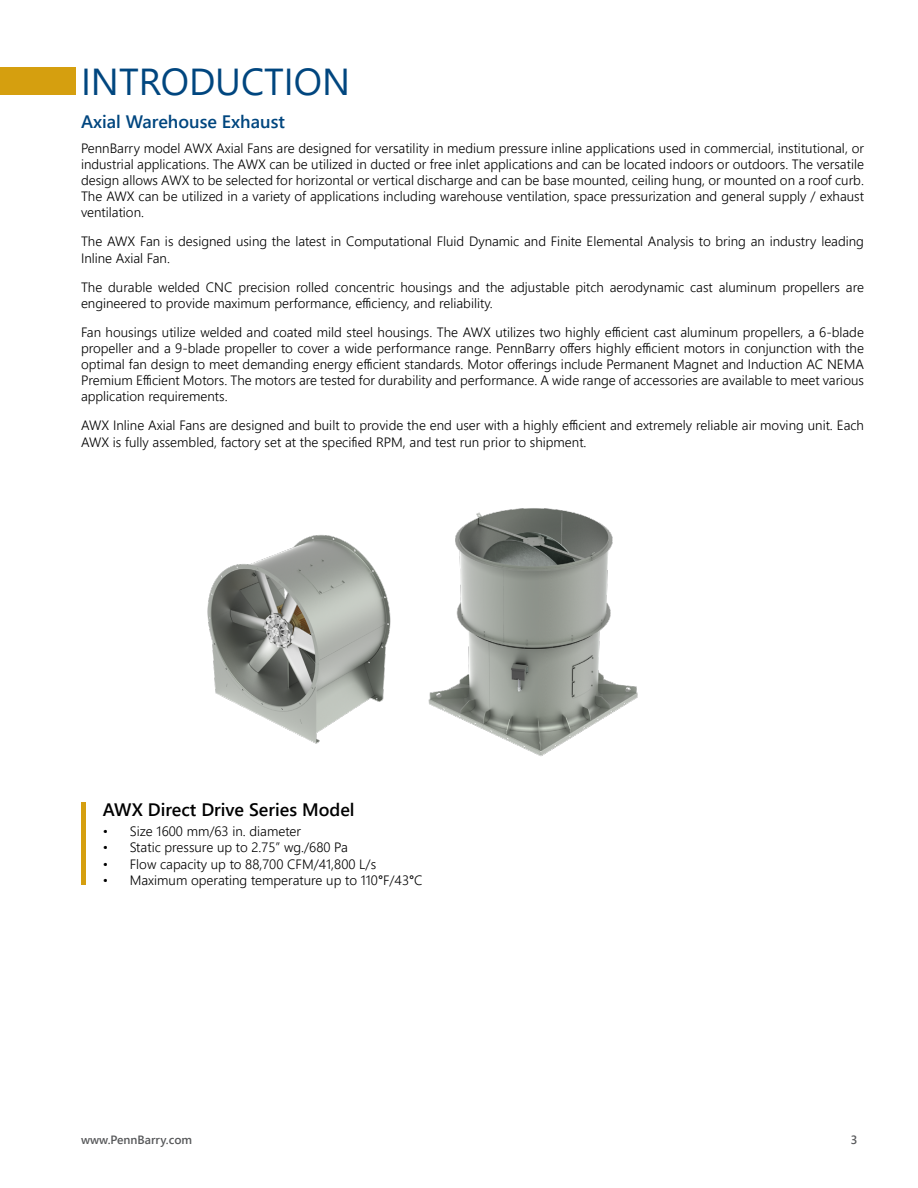
<style>
.page{position:relative;width:918px;height:1188px;background:#fff}
.page>*{position:absolute;margin:0;border:0;box-sizing:border-box;transform-origin:0 0}
.t1{font:37.5px "Segoe UI";color:#00467f}
.t2{font:600 18px "Segoe UI";color:#000}
.t3{font:600 18px "Segoe UI";color:#00467f}
.t4{font:300 13.5px/16.2px "Segoe UI";color:#000}
.t5{font:600 12px "Segoe UI";color:#58595b}
.s1{font-weight:600}
</style>
<div class="page">
<div style="left:0;top:68px;width:76px;height:27px;background:#d59f0f"></div>
<hr style="left:81px;top:803px;width:4px;height:82px;background:#d59f0f">
<img style="left:428px;top:508px;width:210px;height:248px">
<img style="left:207px;top:535px;width:184px;height:209px">
<h1 class="t1" style="left:81px;top:46px;width:271px">INTRODUCTION</h1>
<h2 class="t3" style="left:81px;top:105px;width:205px">Axial Warehouse Exhaust</h2>
<p class="t4" style="left:81px;top:138px;width:785px;text-align:justify">PennBarry model AWX Axial Fans are designed for versatility in medium pressure inline applications used in commercial, institutional, or industrial applications. The AWX can be utilized in ducted or free inlet applications and can be located indoors or outdoors. The versatile design allows AWX to be selected for horizontal or vertical discharge and can be base mounted, ceiling hung, or mounted on a roof curb.<br>The AWX can be utilized in a variety of applications including warehouse ventilation, space pressurization and general supply / exhaust ventilation.</p>
<p class="t4" style="left:81px;top:232px;width:785px">The AWX Fan is designed using the latest in Computational Fluid Dynamic and Finite Elemental Analysis to bring an industry leading<br>Inline Axial Fan.</p>
<p class="t4" style="left:81px;top:277px;width:785px">The durable welded CNC precision rolled concentric housings and the adjustable pitch aerodynamic cast aluminum propellers are engineered to provide maximum performance, efficiency, and reliability.</p>
<p class="t4" style="left:81px;top:322px;width:785px;text-align:justify">Fan housings utilize welded and coated mild steel housings. The AWX utilizes two highly efficient cast aluminum propellers, a 6-blade propeller and a 9-blade propeller to cover a wide performance range. PennBarry offers highly efficient motors in conjunction with the optimal fan design to meet demanding energy efficient standards. Motor offerings include Permanent Magnet and Induction AC NEMA Premium Efficient Motors. The motors are tested for durability and performance. A wide range of accessories are available to meet various application requirements.</p>
<p class="t4" style="left:81px;top:416px;width:785px">AWX Inline Axial Fans are designed and built to provide the end user with a highly efficient and extremely reliable air moving unit. Each<br>AWX is fully assembled, factory set at the specified RPM, and test run prior to shipment.</p>
<h2 class="t2" style="left:103px;top:792px;width:253px">AWX Direct Drive Series Model</h2>
<p class="t4" style="left:103px;top:822px;width:200px">• Size 1600 mm/63 in. diameter</p>
<p class="t4" style="left:103px;top:838px;width:247px">• Static pressure up to 2.75” wg./680 Pa</p>
<p class="t4" style="left:103px;top:854px;width:275px">• Flow capacity up to 88,700 CFM/41,800 L/s</p>
<p class="t4" style="left:103px;top:871px;width:321px">• Maximum operating temperature up to 110<span class="s1">°</span>F/43<span class="s1">°</span>C</p>
<p class="t5" style="left:81px;top:1129px;width:113px">www.PennBarry.com</p>
<p class="t5" style="left:851px;top:1129px;width:8px">3</p>
</div>
